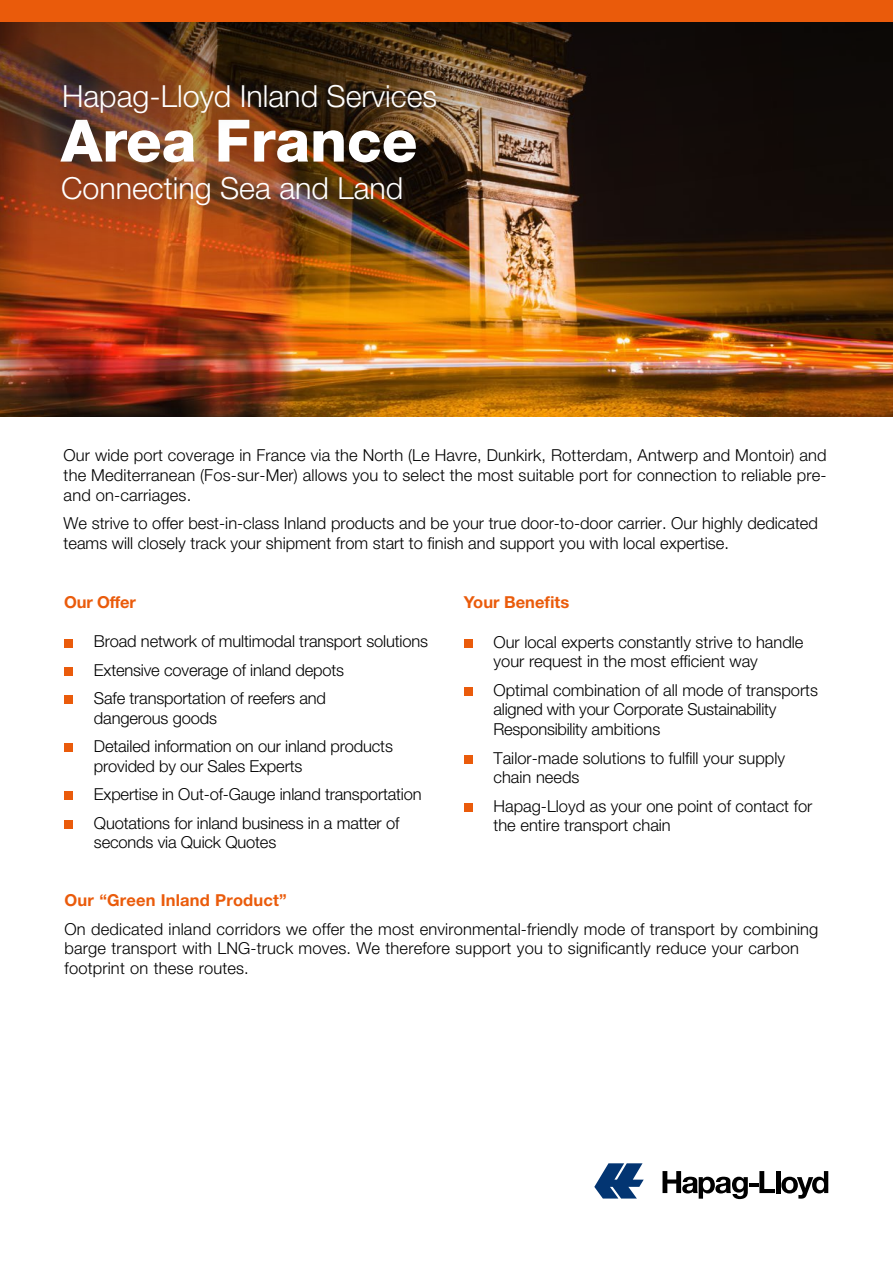
<style>
.page{position:relative;width:893px;height:1263px;background:#fff}
.page>*{position:absolute;margin:0;border:0;box-sizing:border-box;transform-origin:0 0}
.t1{font:800 58.5px "Helvetica Neue LT";color:#fff}
.t2{font:300 30.45px "Helvetica Neue LT";color:#fff}
.t3{font:300 16.5px/19.8px "Helvetica Neue LT";color:#000}
.t4{font:700 16.5px "Helvetica Neue LT";letter-spacing:.01em;color:#ea5b0b}
.t5{font:700 16.5px "Helvetica Neue LT";letter-spacing:-.01em;color:#ea5b0b}
</style>
<div class="page">
<svg style="left:594px;top:1163px;width:50px;height:35px"></svg>
<svg style="left:662px;top:1171px;width:113px;height:28px"></svg>
<hr style="left:776px;top:1171px;width:4px;height:22px;background:#000">
<svg style="left:781px;top:1171px;width:47px;height:28px"></svg>
<img style="left:0;top:279px;width:893px;height:138px">
<img style="left:0;top:21px;width:893px;height:258px">
<div style="left:64px;top:639px;width:9px;height:8px;background:#ea5b0b"></div>
<div style="left:64px;top:667px;width:9px;height:9px;background:#ea5b0b"></div>
<div style="left:64px;top:695px;width:9px;height:9px;background:#ea5b0b"></div>
<div style="left:64px;top:744px;width:9px;height:8px;background:#ea5b0b"></div>
<div style="left:64px;top:792px;width:9px;height:8px;background:#ea5b0b"></div>
<div style="left:64px;top:820px;width:9px;height:8px;background:#ea5b0b"></div>
<div style="left:464px;top:639px;width:8px;height:8px;background:#ea5b0b"></div>
<div style="left:464px;top:687px;width:8px;height:9px;background:#ea5b0b"></div>
<div style="left:464px;top:755px;width:8px;height:8px;background:#ea5b0b"></div>
<div style="left:464px;top:803px;width:8px;height:9px;background:#ea5b0b"></div>
<div style="left:0;top:0;width:893px;height:21px;background:#ea5b0b"></div>
<div style="left:0;top:50px;width:483px;height:184px;background:#000;opacity:.56"></div>
<div style="left:39px;top:154px;width:389px;height:77px;background:#4a565e;opacity:.56"></div>
<div style="left:40px;top:62px;width:422px;height:77px;background:#4a565e;opacity:.56"></div>
<h2 class="t2" style="left:62px;top:77px;width:377px">Hapag-Lloyd Inland Services</h2>
<h1 class="t1" style="left:61px;top:106px;width:358px">Area France</h1>
<h2 class="t2" style="left:61px;top:169px;width:344px">Connecting Sea and Land</h2>
<p class="t3" style="left:64px;top:445px;width:764px;text-align:justify">Our wide port coverage in France via the North (Le Havre, Dunkirk, Rotterdam, Antwerp and Montoir) and the Mediterranean (Fos-sur-Mer) allows you to select the most suitable port for connection to reliable pre&shy;and on-carriages.</p>
<p class="t3" style="left:64px;top:513px;width:756px">We strive to offer best-in-class Inland products and be your true door-to-door carrier. Our highly dedicated teams will closely track your shipment from start to finish and support you with local expertise.</p>
<p class="t5" style="left:64px;top:592px;width:73px">Our Offer</p>
<p class="t3" style="left:94px;top:627px;width:336px;line-height:28.3px">Broad network of multimodal transport solutions<br>Extensive coverage of inland depots<br>Safe transportation of reefers and</p>
<p class="t3" style="left:94px;top:703px;width:300px;line-height:28.3px">dangerous goods<br>Detailed information on our inland products</p>
<p class="t3" style="left:94px;top:751px;width:329px;line-height:28.3px">provided by our Sales Experts<br>Expertise in Out-of-Gauge inland transportation<br>Quotations for inland business in a matter of</p>
<p class="t3" style="left:94px;top:832px;width:184px">seconds via Quick Quotes</p>
<p class="t4" style="left:464px;top:592px;width:107px">Your Benefits</p>
<p class="t3" style="left:494px;top:631px;width:311px">Our local experts constantly strive to handle your request in the most efficient way</p>
<p class="t3" style="left:494px;top:679px;width:326px">Optimal combination of all mode of transports aligned with your Corporate Sustainability<br>Responsibility ambitions</p>
<p class="t3" style="left:494px;top:747px;width:293px">Tailor-made solutions to fulfill your supply chain needs</p>
<p class="t3" style="left:494px;top:795px;width:320px">Hapag-Lloyd as your one point of contact for the entire transport chain</p>
<p class="t4" style="left:65px;top:890px;width:224px">Our “Green Inland Product”</p>
<p class="t3" style="left:65px;top:918px;width:755px">On dedicated inland corridors we offer the most environmental-friendly mode of transport by combining barge transport with LNG-truck moves. We therefore support you to significantly reduce your carbon footprint on these routes.</p>
</div>
